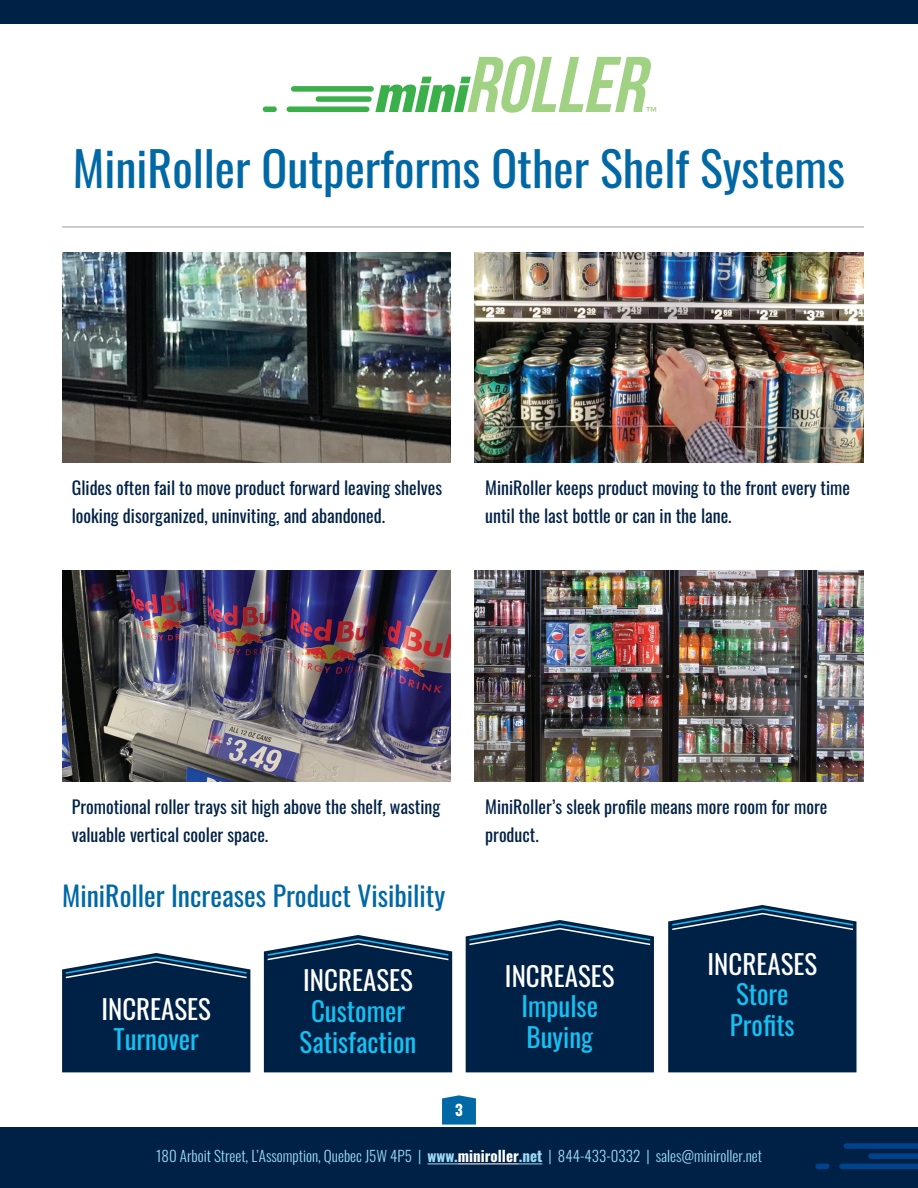
<style>
.page{position:relative;width:918px;height:1188px;background:#fff}
.page>*{position:absolute;margin:0;border:0;box-sizing:border-box;transform-origin:0 0}
.t1{font:48px "Oswald";color:#0068a5}
.t2{font:27.75px "Oswald";color:#0068a5}
.t3{font:27px/30.8px "Oswald";color:#15c0f2}
.t4{font:27px "Oswald";color:#fff}
.t5{font:18px/27.9px "Oswald";color:#002146}
.t6{font:300 15px "Oswald";color:#9cdcf8}
.t7{font:700 15px "Oswald";color:#fff}
.t8{font:700 11.25px "Century Gothic Pro";color:#a1d183}
.s1{font-weight:700}
.s2{font-weight:700;color:#fff}
</style>
<div class="page">
<svg style="left:442px;top:1095px;width:34px;height:30px"></svg>
<div style="left:0;top:1127px;width:918px;height:61px;background:#002146"></div>
<div style="left:0;top:0;width:918px;height:24px;background:#002146"></div>
<hr style="left:427px;top:1164px;width:31px;height:1px;background:#9cdcf8">
<hr style="left:458px;top:1164px;width:61px;height:1px;background:#fff">
<svg style="left:519px;top:1164px;width:23px;height:1px"></svg>
<img style="left:62px;top:571px;width:389px;height:211px">
<img style="left:475px;top:252px;width:389px;height:211px">
<img style="left:475px;top:571px;width:389px;height:211px">
<img style="left:62px;top:252px;width:389px;height:211px">
<hr style="left:62px;top:226px;width:802px;height:2px;background:#bcbdc0">
<div style="left:815px;top:1164px;width:14px;height:5px;background:#00428c;border-radius:3px"></div>
<svg style="left:839px;top:1143px;width:79px;height:26px"></svg>
<svg style="left:668px;top:905px;width:189px;height:167px;background:#103053"></svg>
<svg style="left:466px;top:920px;width:188px;height:152px;background:#103053"></svg>
<svg style="left:264px;top:935px;width:188px;height:137px;background:#123254"></svg>
<svg style="left:62px;top:953px;width:188px;height:119px;background:#153557"></svg>
<div style="left:291px;top:86px;width:83px;height:6px;background:#3baf49;border-radius:3px"></div>
<div style="left:287px;top:106px;width:82px;height:6px;background:#3baf49;border-radius:3px"></div>
<div style="left:263px;top:106px;width:14px;height:6px;background:#3baf49;border-radius:3px"></div>
<div style="left:316px;top:96px;width:56px;height:6px;background:#3baf49;border-radius:3px"></div>
<svg style="left:375px;top:56px;width:276px;height:57px"></svg>
<p class="t8" style="left:646px;top:104px;width:13px">™</p>
<h1 class="t1" style="left:73px;top:126px;width:774px">MiniRoller Outperforms Other Shelf Systems</h1>
<p class="t5" style="left:72px;top:472px;width:372px">Glides often fail to move product forward leaving shelves looking disorganized, uninviting, and abandoned.</p>
<p class="t5" style="left:485px;top:472px;width:366px">MiniRoller keeps product moving to the front every time until the last bottle or can in the lane.</p>
<p class="t5" style="left:72px;top:791px;width:370px">Promotional roller trays sit high above the shelf, wasting valuable vertical cooler space.</p>
<p class="t5" style="left:485px;top:791px;width:344px">MiniRoller’s sleek profile means more room for more product.</p>
<h2 class="t2" style="left:62px;top:871px;width:385px">MiniRoller Increases Product Visibility</h2>
<h3 class="t4" style="left:101px;top:985px;width:111px">INCREASES</h3>
<h3 class="t3" style="left:114px;top:1021px;width:87px">Turnover</h3>
<h3 class="t4" style="left:303px;top:956px;width:111px">INCREASES</h3>
<h3 class="t3" style="left:300px;top:993px;width:118px;text-align:center">Customer<br>Satisfaction</h3>
<p class="t7" style="left:455px;top:1102px;width:9px">3</p>
<h3 class="t4" style="left:505px;top:952px;width:111px">INCREASES</h3>
<h3 class="t3" style="left:522px;top:988px;width:78px">Impulse<br>Buying</h3>
<h3 class="t4" style="left:708px;top:940px;width:111px">INCREASES</h3>
<h3 class="t3" style="left:730px;top:976px;width:66px">Store<br>Profits</h3>
<p class="t6" style="left:156px;top:1143px;width:607px">180 Arboit Street, L’Assomption, Quebec J5W 4P5 | <span class="s1">www.</span><span class="s2">miniroller</span><span class="s1">.net</span> | 844-433-0332 | sales@miniroller.net</p>
</div>
